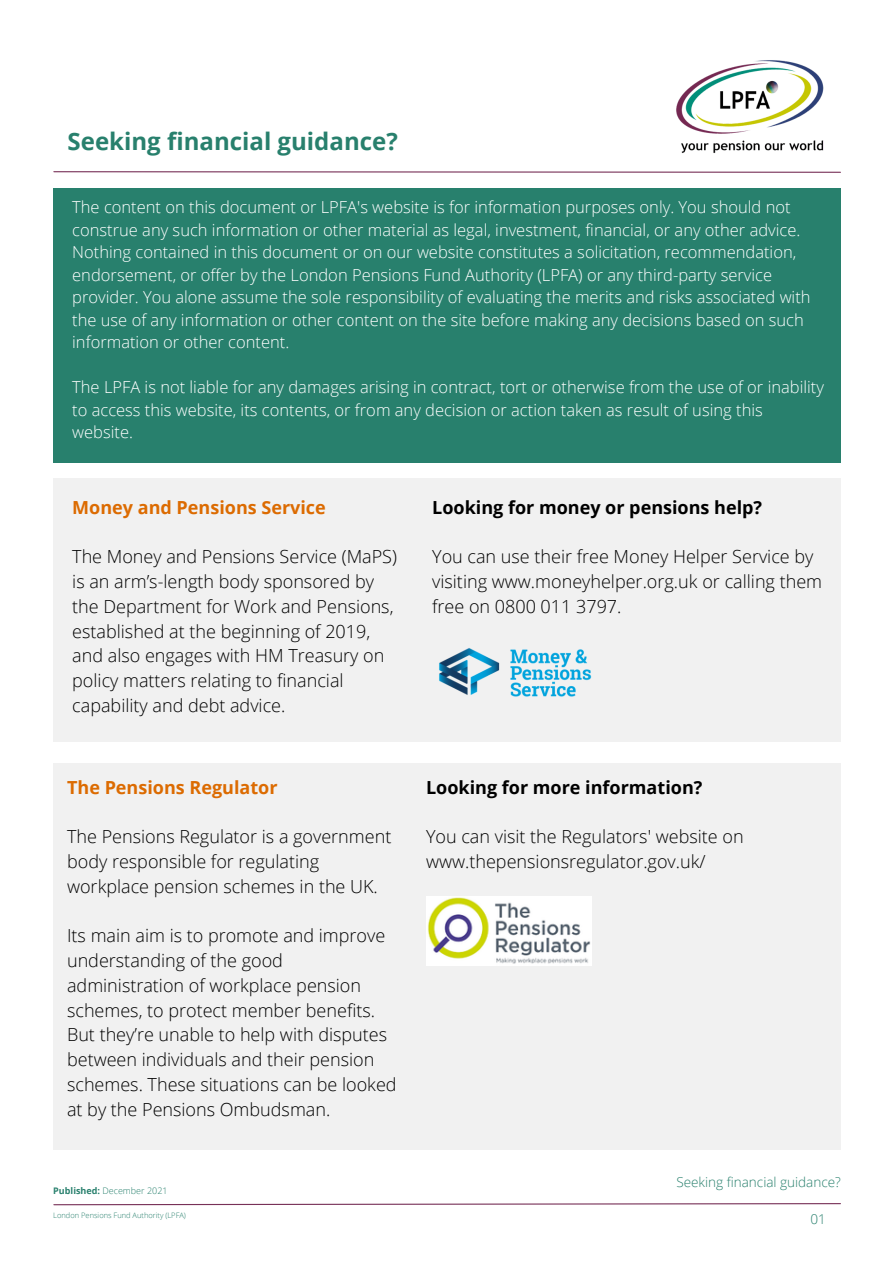
<style>
.page{position:relative;width:894px;height:1264px;background:#fff}
.page>*{position:absolute;margin:0;border:0;box-sizing:border-box;transform-origin:0 0}
.t1{font:700 24px "Open Sans";color:#28806d}
.t2{font:300 18px/24.8px "Open Sans";color:#000}
.t3{font:700 18px "Open Sans";color:#000}
.t4{font:700 18px "Open Sans";color:#dc6b01}
.t5{font:300 16.5px/22.5px "Open Sans";color:#fff}
.t6{font:300 13.5px "Open Sans";color:#28806d}
.t7{font:300 9px "Open Sans";color:#28806d}
.t8{font:300 7.5px "Open Sans";color:#28806d}
.s1{font-weight:700}
</style>
<div class="page">
<img style="left:676px;top:60px;width:148px;height:93px">
<svg style="left:53px;top:171px;width:788px;height:2px;background:#b28aa0"></svg>
<svg style="left:53px;top:1203px;width:788px;height:2px;background:#b48ea3"></svg>
<div style="left:53px;top:478px;width:787px;height:263px;background:#f1f1f1"></div>
<img style="left:439px;top:648px;width:153px;height:49px">
<div style="left:53px;top:763px;width:787px;height:386px;background:#f1f1f1"></div>
<img style="left:426px;top:896px;width:165px;height:69px">
<div style="left:53px;top:188px;width:787px;height:274px;background:#28806d"></div>
<p class="t1" style="left:68px;top:124px;width:332px">Seeking financial guidance?</p>
<p class="t5" style="left:72px;top:195px;width:739px">The content on this document or LPFA's website is for information purposes only. You should not construe any such information or other material as legal, investment, financial, or any other advice.<br>Nothing contained in this document or on our website constitutes a solicitation, recommendation, endorsement, or offer by the London Pensions Fund Authority (LPFA) or any third-party service provider. You alone assume the sole responsibility of evaluating the merits and risks associated with the use of any information or other content on the site before making any decisions based on such information or other content.</p>
<p class="t5" style="left:72px;top:376px;width:753px">The LPFA is not liable for any damages arising in contract, tort or otherwise from the use of or inability to access this website, its contents, or from any decision or action taken as result of using this website.</p>
<p class="t4" style="left:72px;top:494px;width:255px">Money and Pensions Service</p>
<p class="t2" style="left:72px;top:544px;width:326px">The Money and Pensions Service (MaPS) is an arm’s-length body sponsored by the Department for Work and Pensions, established at the beginning of 2019, and also engages with HM Treasury on policy matters relating to financial capability and debt advice.</p>
<p class="t4" style="left:67px;top:774px;width:212px">The Pensions Regulator</p>
<p class="t2" style="left:67px;top:823px;width:326px">The Pensions Regulator is a government body responsible for regulating workplace pension schemes in the UK.</p>
<p class="t2" style="left:67px;top:923px;width:331px">Its main aim is to promote and improve understanding of the good administration of workplace pension schemes, to protect member benefits.<br>But they’re unable to help with disputes between individuals and their pension schemes. These situations can be looked at by the Pensions Ombudsman.</p>
<p class="t3" style="left:432px;top:494px;width:331px">Looking for money or pensions help?</p>
<p class="t2" style="left:432px;top:544px;width:391px">You can use their free Money Helper Service by visiting www.moneyhelper.org.uk or calling them free on 0800 011 3797.</p>
<p class="t3" style="left:426px;top:774px;width:278px">Looking for more information?</p>
<p class="t2" style="left:426px;top:823px;width:319px">You can visit the Regulators' website on www.thepensionsregulator.gov.uk/</p>
<p class="t6" style="left:676px;top:1172px;width:166px">Seeking financial guidance?</p>
<p class="t7" style="left:53px;top:1184px;width:116px"><span class="s1">Published:</span> December 2021</p>
<p class="t8" style="left:53px;top:1210px;width:134px">London Pensions Fund Authority (LPFA)</p>
<p class="t6" style="left:810px;top:1209px;width:17px">01</p>
</div>
